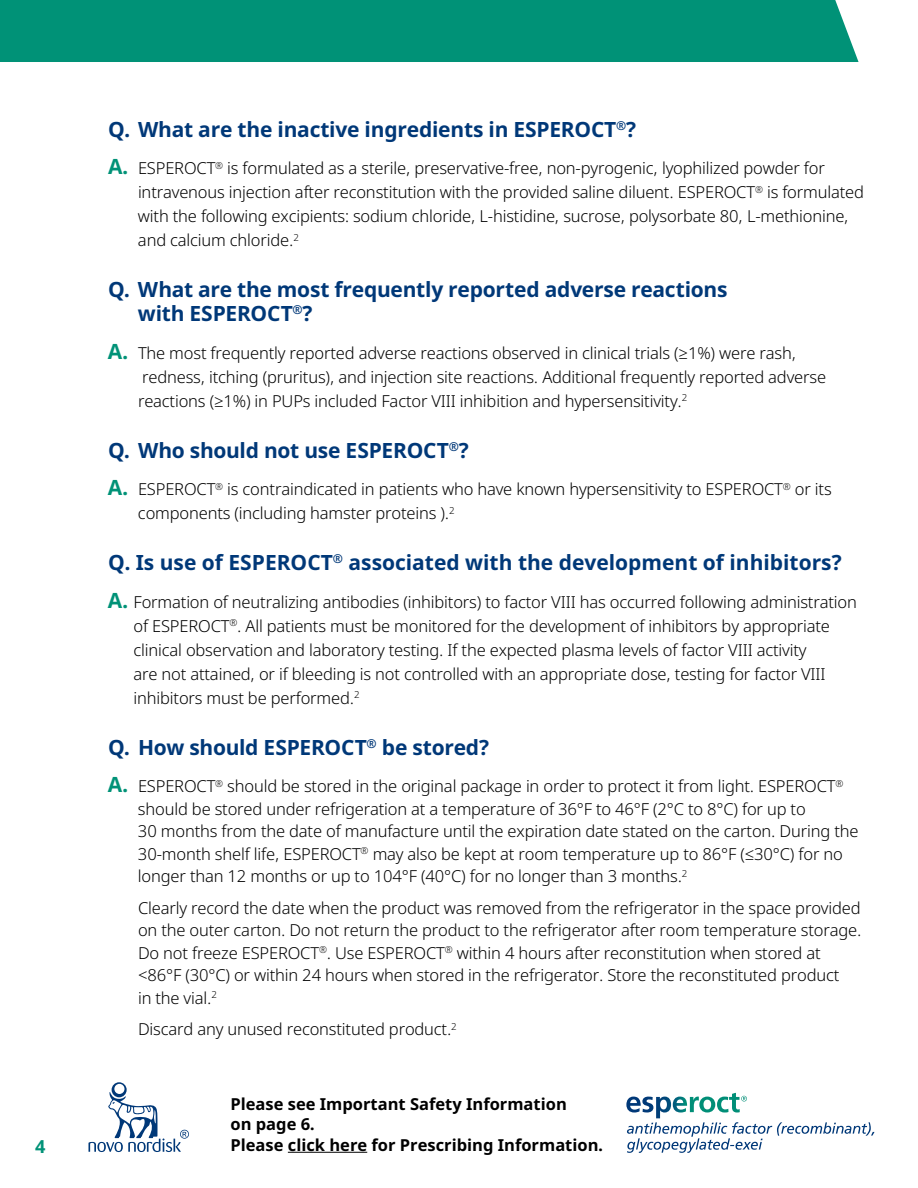
<style>
.page{position:relative;width:918px;height:1188px;background:#fff}
.page>*{position:absolute;margin:0;border:0;box-sizing:border-box;transform-origin:0 0}
.t1{font:700 21px/24px "Apis For Office";letter-spacing:-.01em;color:#003878}
.t2{font:700 18px "Apis For Office";color:#009277}
.t3{font:300 16.5px/24px "Apis For Office";letter-spacing:-.01em;color:#000}
.t4{font:700 16.5px/20.2px "Apis For Office";color:#000}
.s1{font-weight:700;font-size:21px;color:#009277}
</style>
<div class="page">
<svg style="left:88px;top:1082px;width:101px;height:70px"></svg>
<div style="left:0;top:0;width:859px;height:62px;background:#009277"></div>
<svg style="left:626px;top:1093px;width:249px;height:60px"></svg>
<hr style="left:288px;top:1152px;width:79px;height:1px;background:#000">
<p class="t2" style="left:35px;top:1134px;width:12px">4</p>
<p class="t1" style="left:108px;top:118px;width:530px">Q. What are the inactive ingredients in ESPEROCT<sup>®</sup>?</p>
<p class="t3" style="left:138px;top:157px;width:728px;text-indent:-30px"><span class="s1">A.</span> ESPEROCT<sup>®</sup> is formulated as a sterile, preservative-free, non-pyrogenic, lyophilized powder for intravenous injection after reconstitution with the provided saline diluent. ESPEROCT<sup>®</sup> is formulated with the following excipients: sodium chloride, L-histidine, sucrose, polysorbate 80, L-methionine, and calcium chloride.<sup>2</sup></p>
<p class="t1" style="left:138px;top:278px;width:591px;text-indent:-30px">Q. What are the most frequently reported adverse reactions with ESPEROCT<sup>®</sup>?</p>
<p class="t3" style="left:138px;top:341px;width:690px;text-indent:-30px"><span class="s1">A.</span> The most frequently reported adverse reactions observed in clinical trials (≥1%) were rash, redness, itching (pruritus), and injection site reactions. Additional frequently reported adverse reactions (≥1%) in PUPs included Factor VIII inhibition and hypersensitivity.<sup>2</sup></p>
<p class="t1" style="left:108px;top:439px;width:362px">Q. Who should not use ESPEROCT<sup>®</sup>?</p>
<p class="t3" style="left:138px;top:478px;width:695px;text-indent:-30px"><span class="s1">A.</span> ESPEROCT<sup>®</sup> is contraindicated in patients who have known hypersensitivity to ESPEROCT<sup>®</sup> or its components (including hamster proteins ).<sup>2</sup></p>
<p class="t1" style="left:108px;top:551px;width:735px">Q. Is use of ESPEROCT<sup>®</sup> associated with the development of inhibitors?</p>
<p class="t3" style="left:134px;top:590px;width:725px;text-indent:-26px"><span class="s1">A.</span> Formation of neutralizing antibodies (inhibitors) to factor VIII has occurred following administration of ESPEROCT<sup>®</sup>. All patients must be monitored for the development of inhibitors by appropriate clinical observation and laboratory testing. If the expected plasma levels of factor VIII activity<br>are not attained, or if bleeding is not controlled with an appropriate dose, testing for factor VIII inhibitors must be performed.<sup>2</sup></p>
<p class="t1" style="left:108px;top:736px;width:383px">Q. How should ESPEROCT<sup>®</sup> be stored?</p>
<p class="t3" style="left:138px;top:776px;width:722px;line-height:22.5px;text-indent:-30px"><span class="s1">A.</span> ESPEROCT<sup>®</sup> should be stored in the original package in order to protect it from light. ESPEROCT<sup>® </sup>should be stored under refrigeration at a temperature of 36°F to 46°F (2°C to 8°C) for up to<br>30 months from the date of manufacture until the expiration date stated on the carton. During the 30-month shelf life, ESPEROCT<sup>®</sup> may also be kept at room temperature up to 86°F (≤30°C) for no longer than 12 months or up to 104°F (40°C) for no longer than 3 months.<sup>2</sup></p>
<p class="t3" style="left:138px;top:897px;width:725px;line-height:22.5px">Clearly record the date when the product was removed from the refrigerator in the space provided on the outer carton. Do not return the product to the refrigerator after room temperature storage.<br>Do not freeze ESPEROCT<sup>®</sup>. Use ESPEROCT<sup>®</sup> within 4 hours after reconstitution when stored at &lt;86°F (30°C) or within 24 hours when stored in the refrigerator. Store the reconstituted product<br>in the vial.<sup>2</sup></p>
<p class="t3" style="left:138px;top:1018px;width:320px">Discard any unused reconstituted product.<sup>2</sup></p>
<p class="t4" style="left:231px;top:1094px;width:374px">Please see Important Safety Information<br>on page 6.<br>Please click here for Prescribing Information.</p>
</div>
